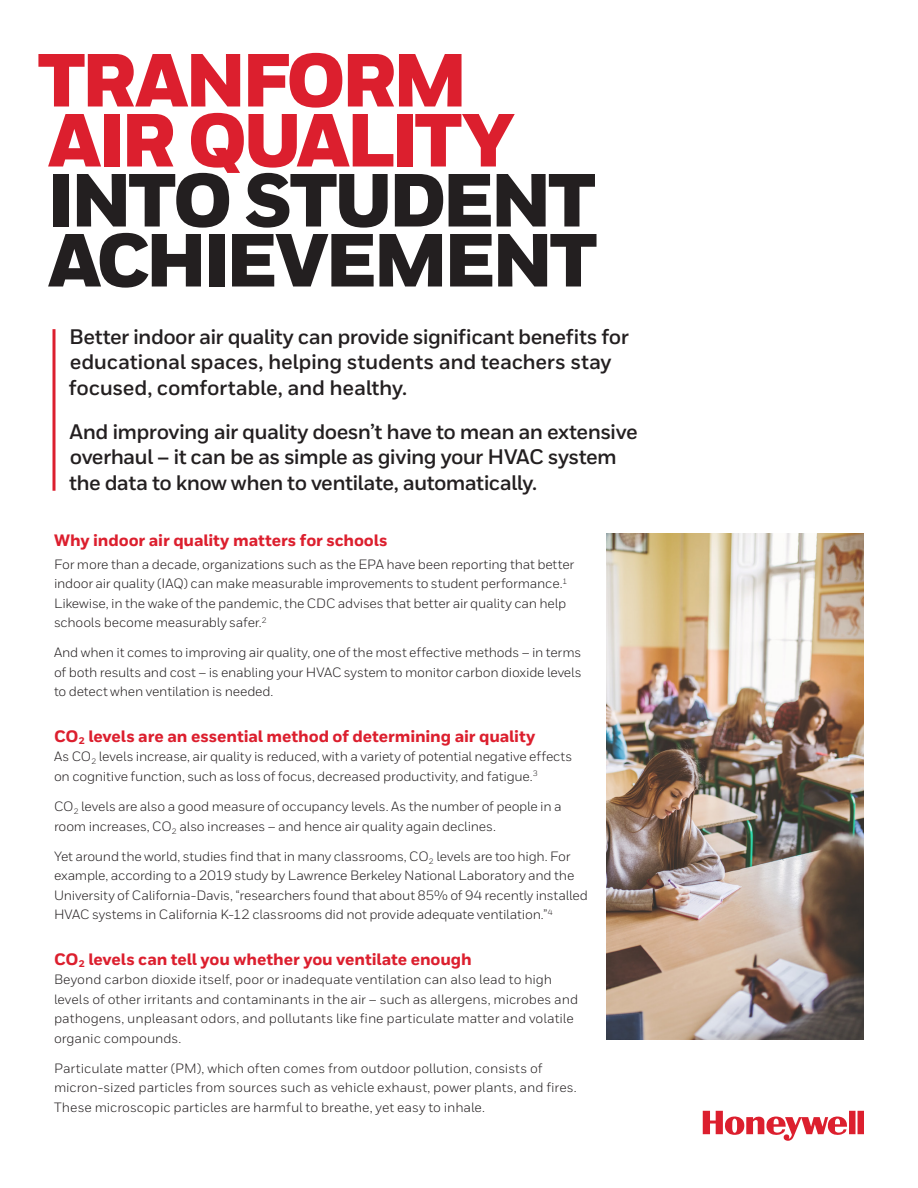
<style>
.page{position:relative;width:918px;height:1188px;background:#fff}
.page>*{position:absolute;margin:0;border:0;box-sizing:border-box;transform-origin:0 0}
.Title_50_40__the_res{font:900 75px/60px "Honeywell Sans";letter-spacing:-.055em;color:#231f20}
.Title_50_40__T{font:900 75px "Honeywell Sans";letter-spacing:-.05em;color:#dc1f2e}
.Intro_Body{font:700 21px/25.5px "Honeywell Sans";letter-spacing:-.025em;color:#231f20}
.Body__9_13_pt{font:800 16.5px "Honeywell Sans";letter-spacing:-.01em;color:#dc1f2e}
.Heading_2__11_12{font:800 16.5px "Honeywell Sans";letter-spacing:-.01em;color:#dc1f2e}
.Body__9_13_pt-2{font:13.5px/19.5px "Honeywell Sans";letter-spacing:-.01em;color:#231f20}
</style>
<div class="page">
<img style="left:606px;top:534px;width:258px;height:506px">
<svg style="left:703px;top:1111px;width:161px;height:30px"></svg>
<svg style="left:52px;top:329px;width:4px;height:162px"></svg>
<p class="Title_50_40__T" style="left:37px;top:34px;width:432px">TRANFORM</p>
<p class="Title_50_40__T" style="left:48px;top:94px;width:469px">AIR QUALITY</p>
<p class="Title_50_40__the_res" style="left:48px;top:174px;width:552px">INTO STUDENT<br>ACHIEVEMENT</p>
<p class="Intro_Body" style="left:69px;top:324px;width:561px">Better indoor air quality can provide significant benefits for educational spaces, helping students and teachers stay focused, comfortable, and healthy.</p>
<p class="Intro_Body" style="left:69px;top:419px;width:570px">And improving air quality doesn’t have to mean an extensive overhaul – it can be as simple as giving your HVAC system the data to know when to ventilate, automatically.</p>
<p class="Heading_2__11_12" style="left:54px;top:531px;width:335px">Why indoor air quality matters for schools</p>
<p class="Body__9_13_pt-2" style="left:54px;top:554px;width:522px">For more than a decade, organizations such as the EPA have been reporting that better indoor air quality (IAQ) can make measurable improvements to student performance.<sup>1<br></sup>Likewise, in the wake of the pandemic, the CDC advises that better air quality can help schools become measurably safer.<sup>2</sup></p>
<p class="Body__9_13_pt-2" style="left:54px;top:643px;width:529px;text-align:justify">And when it comes to improving air quality, one of the most effective methods – in terms of both results and cost – is enabling your HVAC system to monitor carbon dioxide levels to detect when ventilation is needed.</p>
<p class="Body__9_13_pt" style="left:54px;top:726px;width:483px">CO<sub>2</sub> levels are an essential method of determining air quality</p>
<p class="Body__9_13_pt-2" style="left:54px;top:747px;width:520px">As CO<sub>2</sub> levels increase, air quality is reduced, with a variety of potential negative effects on cognitive function, such as loss of focus, decreased productivity, and fatigue.<sup>3</sup></p>
<p class="Body__9_13_pt-2" style="left:54px;top:797px;width:509px">CO<sub>2</sub> levels are also a good measure of occupancy levels. As the number of people in a room increases, CO<sub>2</sub> also increases – and hence air quality again declines.</p>
<p class="Body__9_13_pt-2" style="left:54px;top:846px;width:535px">Yet around the world, studies find that in many classrooms, CO<sub>2</sub> levels are too high. For example, according to a 2019 study by Lawrence Berkeley National Laboratory and the University of California-Davis, “researchers found that about 85% of 94 recently installed HVAC systems in California K-12 classrooms did not provide adequate ventilation.”<sup>4</sup></p>
<p class="Body__9_13_pt" style="left:54px;top:949px;width:419px">CO<sub>2</sub> levels can tell you whether you ventilate enough</p>
<p class="Body__9_13_pt-2" style="left:54px;top:970px;width:526px">Beyond carbon dioxide itself, poor or inadequate ventilation can also lead to high levels of other irritants and contaminants in the air – such as allergens, microbes and pathogens, unpleasant odors, and pollutants like fine particulate matter and volatile organic compounds.</p>
<p class="Body__9_13_pt-2" style="left:54px;top:1059px;width:524px">Particulate matter (PM), which often comes from outdoor pollution, consists of micron-sized particles from sources such as vehicle exhaust, power plants, and fires.<br>These microscopic particles are harmful to breathe, yet easy to inhale.</p>
</div>
